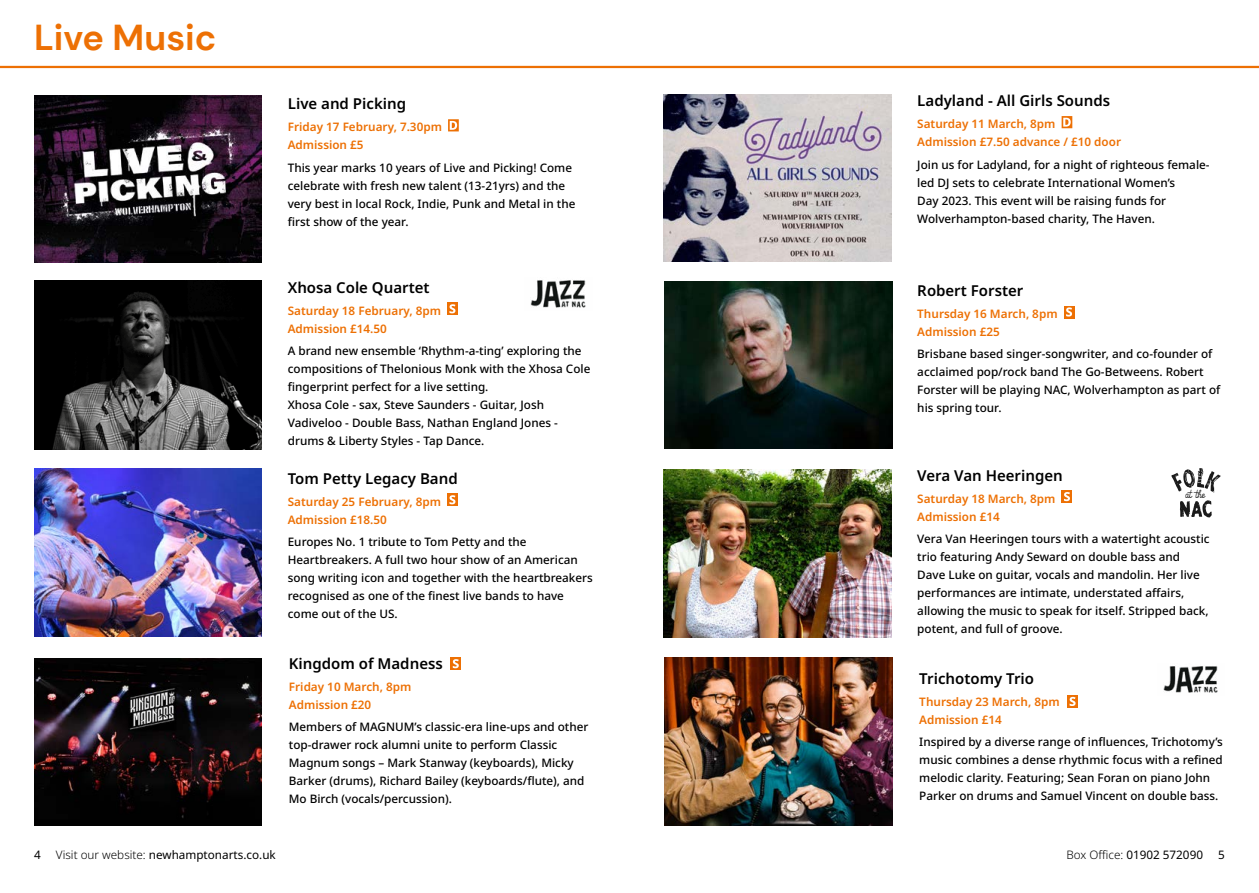
<style>
.page{position:relative;width:1259px;height:893px;background:#fff}
.page>*{position:absolute;margin:0;border:0;box-sizing:border-box;transform-origin:0 0}
.t1{font:700 36px "DM Sans";color:#ed7004}
.t2{font:600 15px "Noto Sans";color:#000}
.t3{font:500 11.7px/18px "Noto Sans";color:#000}
.t4{font:600 11.7px/18px "Noto Sans";color:#ed7004}
.t5{font:11.7px "Noto Sans";color:#000}
.t6{font:italic 10.8px "Thats Font Folks";color:#000;scale:.93 1}
.s1{font-weight:300}
</style>
<div class="page">
<hr style="left:0;top:66px;width:1259px;height:2px;background:#ed7004">
<img style="left:663px;top:94px;width:228px;height:168px">
<img style="left:664px;top:282px;width:228px;height:167px">
<img style="left:663px;top:470px;width:228px;height:167px">
<svg style="left:1061px;top:116px;width:11px;height:12px"></svg>
<div style="left:1063px;top:306px;width:11px;height:12px;background:#ed7004"></div>
<svg style="left:1066px;top:307px;width:6px;height:10px"></svg>
<div style="left:1061px;top:491px;width:11px;height:12px;background:#ed7004"></div>
<svg style="left:1064px;top:492px;width:6px;height:9px"></svg>
<svg style="left:1171px;top:468px;width:49px;height:25px"></svg>
<svg style="left:1180px;top:500px;width:31px;height:17px"></svg>
<img style="left:34px;top:95px;width:227px;height:168px">
<img style="left:34px;top:281px;width:227px;height:169px">
<img style="left:34px;top:469px;width:227px;height:167px">
<svg style="left:448px;top:119px;width:11px;height:12px"></svg>
<svg style="left:447px;top:303px;width:11px;height:12px"></svg>
<svg style="left:449px;top:304px;width:6px;height:9px"></svg>
<svg style="left:447px;top:494px;width:11px;height:12px"></svg>
<svg style="left:449px;top:495px;width:6px;height:9px"></svg>
<img style="left:530px;top:280px;width:56px;height:28px">
<img style="left:34px;top:658px;width:227px;height:167px">
<svg style="left:450px;top:658px;width:11px;height:12px"></svg>
<svg style="left:453px;top:659px;width:6px;height:9px"></svg>
<img style="left:664px;top:657px;width:228px;height:168px">
<img style="left:1163px;top:666px;width:55px;height:27px">
<svg style="left:1067px;top:695px;width:11px;height:13px"></svg>
<svg style="left:1069px;top:697px;width:6px;height:9px"></svg>
<h1 class="t1" style="left:34px;top:15px;width:184px">Live Music</h1>
<p class="t2" style="left:288px;top:93px;width:120px">Live and Picking</p>
<p class="t4" style="left:288px;top:118px;width:156px">Friday 17 February, 7.30pm<br>Admission £5</p>
<p class="t3" style="left:288px;top:159px;width:289px">This year marks 10 years of Live and Picking! Come celebrate with fresh new talent (13-21yrs) and the very best in local Rock, Indie, Punk and Metal in the first show of the year.</p>
<p class="t2" style="left:288px;top:277px;width:143px">Xhosa Cole Quartet</p>
<p class="t4" style="left:288px;top:302px;width:155px">Saturday 18 February, 8pm<br>Admission £14.50</p>
<p class="t3" style="left:288px;top:342px;width:304px">A brand new ensemble ‘Rhythm-a-ting’ exploring the compositions of Thelonious Monk with the Xhosa Cole fingerprint perfect for a live setting.<br>Xhosa Cole - sax, Steve Saunders - Guitar, Josh Vadiveloo - Double Bass, Nathan England Jones - drums &amp; Liberty Styles - Tap Dance.</p>
<p class="t2" style="left:288px;top:468px;width:171px">Tom Petty Legacy Band</p>
<p class="t4" style="left:288px;top:493px;width:155px">Saturday 25 February, 8pm<br>Admission £18.50</p>
<p class="t3" style="left:288px;top:533px;width:306px">Europes No. 1 tribute to Tom Petty and the Heartbreakers. A full two hour show of an American song writing icon and together with the heartbreakers recognised as one of the finest live bands to have come out of the US.</p>
<p class="t2" style="left:289px;top:653px;width:155px">Kingdom of Madness</p>
<p class="t4" style="left:289px;top:678px;width:124px">Friday 10 March, 8pm<br>Admission £20</p>
<p class="t3" style="left:289px;top:718px;width:301px">Members of MAGNUM’s classic-era line-ups and other top-drawer rock alumni unite to perform Classic Magnum songs – Mark Stanway (keyboards), Micky Barker (drums), Richard Bailey (keyboards/flute), and Mo Birch (vocals/percussion).</p>
<p class="t2" style="left:917px;top:90px;width:194px">Ladyland - All Girls Sounds</p>
<p class="t4" style="left:917px;top:115px;width:205px">Saturday 11 March, 8pm<br>Admission £7.50 advance / £10 door</p>
<p class="t3" style="left:917px;top:156px;width:294px">Join us for Ladyland, for a night of righteous female&shy;led DJ sets to celebrate International Women’s<br>Day 2023. This event will be raising funds for Wolverhampton-based charity, The Haven.</p>
<p class="t2" style="left:917px;top:280px;width:108px">Robert Forster</p>
<p class="t4" style="left:917px;top:305px;width:142px">Thursday 16 March, 8pm<br>Admission £25</p>
<p class="t3" style="left:917px;top:345px;width:305px">Brisbane based singer-songwriter, and co-founder of acclaimed pop/rock band The Go-Betweens. Robert Forster will be playing NAC, Wolverhampton as part of his spring tour.</p>
<p class="t2" style="left:917px;top:464px;width:147px">Vera Van Heeringen</p>
<p class="t4" style="left:917px;top:490px;width:140px">Saturday 18 March, 8pm<br>Admission £14</p>
<p class="t3" style="left:917px;top:530px;width:294px">Vera Van Heeringen tours with a watertight acoustic trio featuring Andy Seward on double bass and Dave Luke on guitar, vocals and mandolin. Her live performances are intimate, understated affairs, allowing the music to speak for itself. Stripped back, potent, and full of groove.</p>
<p class="t6" style="left:1185px;top:488px;width:23px">at the</p>
<p class="t2" style="left:919px;top:668px;width:116px">Trichotomy Trio</p>
<p class="t4" style="left:919px;top:693px;width:142px">Thursday 23 March, 8pm<br>Admission £14</p>
<p class="t3" style="left:919px;top:733px;width:305px">Inspired by a diverse range of influences, Trichotomy’s music combines a dense rhythmic focus with a refined melodic clarity. Featuring; Sean Foran on piano John Parker on drums and Samuel Vincent on double bass.</p>
<p class="t5" style="left:34px;top:846px;width:8px">4</p>
<p class="t5" style="left:56px;top:846px;width:221px"><span class="s1">Visit our website:</span> newhamptonarts.co.uk</p>
<p class="t5" style="left:1066px;top:846px;width:138px"><span class="s1">Box Office:</span> 01902 572090</p>
<p class="t5" style="left:1218px;top:846px;width:8px">5</p>
</div>
